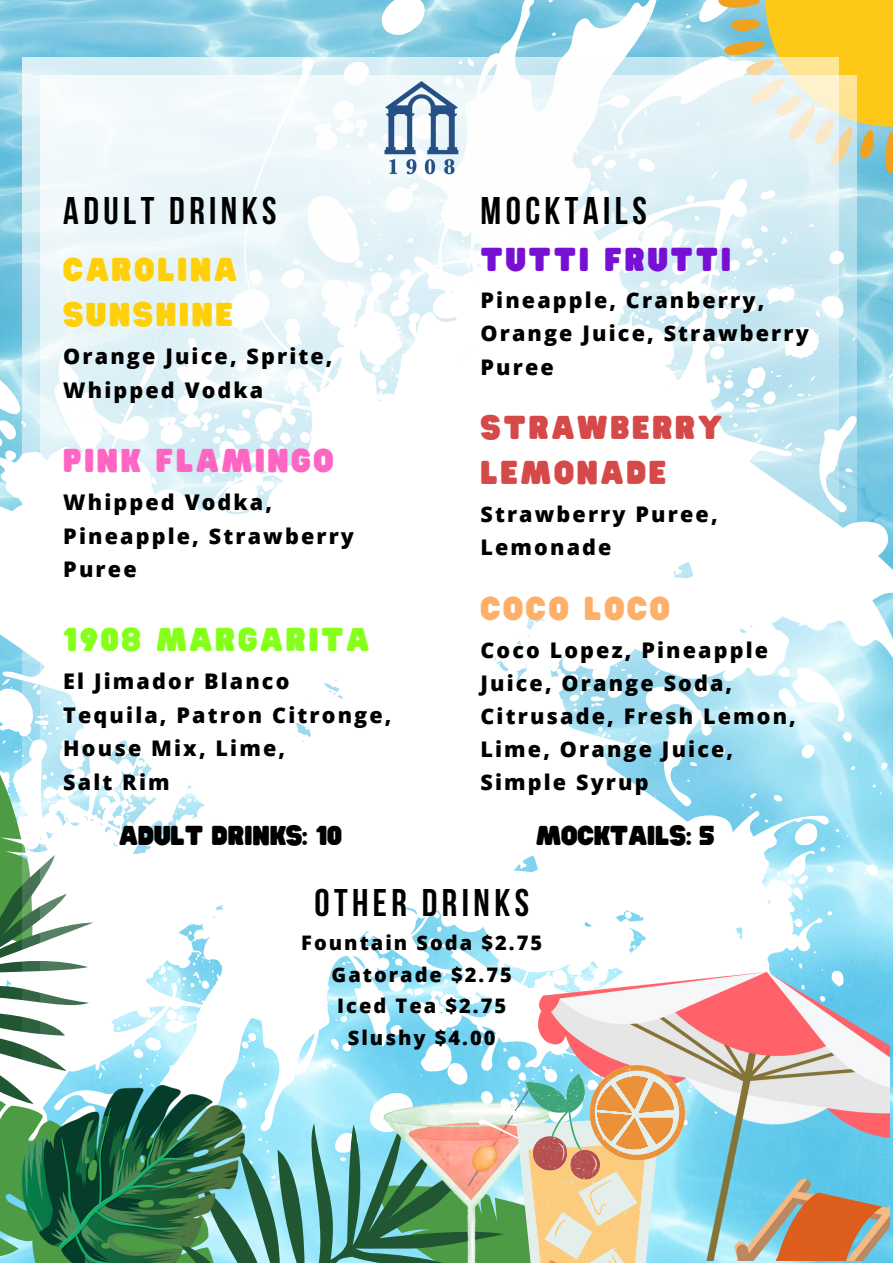
<style>
.page{position:relative;width:893px;height:1264px;background:#fff}
.page>*{position:absolute;margin:0;border:0;box-sizing:border-box;transform-origin:0 0}
.t1{font:700 38.4px "Bebas Neue";letter-spacing:.115em;color:#000}
.t2{font:29.1px/45.2px "Hitand Run";letter-spacing:.1em;color:#d64949}
.t3{font:29.1px/45.5px "Hitand Run";letter-spacing:.1em;color:#ffd008}
.t4{font:29.1px "Hitand Run";letter-spacing:.1em;color:#86ff1b}
.t5{font:29.1px "Hitand Run";letter-spacing:.1em;color:#ff66c4}
.t6{font:29.1px "Hitand Run";letter-spacing:.1em;color:#7810d4}
.t7{font:29.1px "Hitand Run";letter-spacing:.1em;color:#feb06a}
.t8{font:24px "Hitand Run";color:#000}
.t9{font:800 21.6px/33.2px "Open Sans";letter-spacing:.1em;color:#000}
.t10{font:800 20.1px "Open Sans";letter-spacing:.1em;color:#000}
</style>
<div class="page">
<img style="left:0;top:0;width:892px;height:1262px">
<svg style="left:603px;top:0;width:111px;height:49px"></svg>
<svg style="left:856px;top:367px;width:36px;height:479px"></svg>
<svg style="left:307px;top:0;width:296px;height:57px"></svg>
<svg style="left:0;top:318px;width:23px;height:192px"></svg>
<svg style="left:244px;top:1168px;width:134px;height:94px;background:#64a39b"></svg>
<svg style="left:714px;top:0;width:178px;height:177px;background:#ddc54c"></svg>
<svg style="left:0;top:751px;width:23px;height:511px"></svg>
<img style="left:23px;top:1143px;width:221px;height:119px">
<svg style="left:856px;top:793px;width:22px;height:176px;background:#a5e5f6"></svg>
<img style="left:685px;top:969px;width:204px;height:291px">
<svg style="left:378px;top:1161px;width:307px;height:101px;background:#a6bb96"></svg>
<img style="left:23px;top:57px;width:815px;height:1086px">
<img style="left:41px;top:75px;width:815px;height:1086px">
<img style="left:380px;top:78px;width:83px;height:99px">
<p class="t1" style="left:63px;top:195px;width:215px">ADULT DRINKS</p>
<p class="t3" style="left:63px;top:248px;width:175px">CAROLINA<br>SUNSHINE</p>
<p class="t9" style="left:63px;top:339px;width:271px">Orange Juice, Sprite,<br>Whipped Vodka</p>
<p class="t5" style="left:63px;top:444px;width:272px">PINK FLAMINGO</p>
<p class="t9" style="left:63px;top:485px;width:292px">Whipped Vodka,<br>Pineapple, Strawberry<br>Puree</p>
<p class="t4" style="left:63px;top:623px;width:307px">1908 MARGARITA</p>
<p class="t9" style="left:63px;top:664px;width:330px">El Jimador Blanco<br>Tequila, Patron Citronge,</p>
<p class="t9" style="left:63px;top:731px;width:223px">House Mix, Lime,</p>
<p class="t9" style="left:63px;top:764px;width:108px">Salt Rim</p>
<p class="t1" style="left:480px;top:195px;width:168px">MOCKTAILS</p>
<p class="t6" style="left:480px;top:243px;width:252px">TUTTI FRUTTI</p>
<p class="t9" style="left:480px;top:283px;width:330px">Pineapple, Cranberry,<br>Orange Juice, Strawberry<br>Puree</p>
<p class="t2" style="left:480px;top:406px;width:243px">STRAWBERRY<br>LEMONADE</p>
<p class="t9" style="left:480px;top:497px;width:239px">Strawberry Puree,<br>Lemonade</p>
<p class="t7" style="left:480px;top:592px;width:191px">COCO LOCO</p>
<p class="t9" style="left:480px;top:632px;width:317px">Coco Lopez, Pineapple<br>Juice, Orange Soda,<br>Citrusade, Fresh Lemon,<br>Lime, Orange Juice,<br>Simple Syrup</p>
<p class="t8" style="left:119px;top:821px;width:224px">ADULT DRINKS: 10</p>
<p class="t8" style="left:536px;top:821px;width:180px">MOCKTAILS: 5</p>
<p class="t1" style="left:314px;top:887px;width:216px">OTHER DRINKS</p>
<p class="t10" style="left:301px;top:928px;width:242px">Fountain Soda $2.75</p>
<p class="t10" style="left:331px;top:960px;width:182px">Gatorade $2.75</p>
<p class="t10" style="left:337px;top:991px;width:170px">Iced Tea $2.75</p>
<p class="t10" style="left:348px;top:1023px;width:149px">Slushy $4.00</p>
</div>
